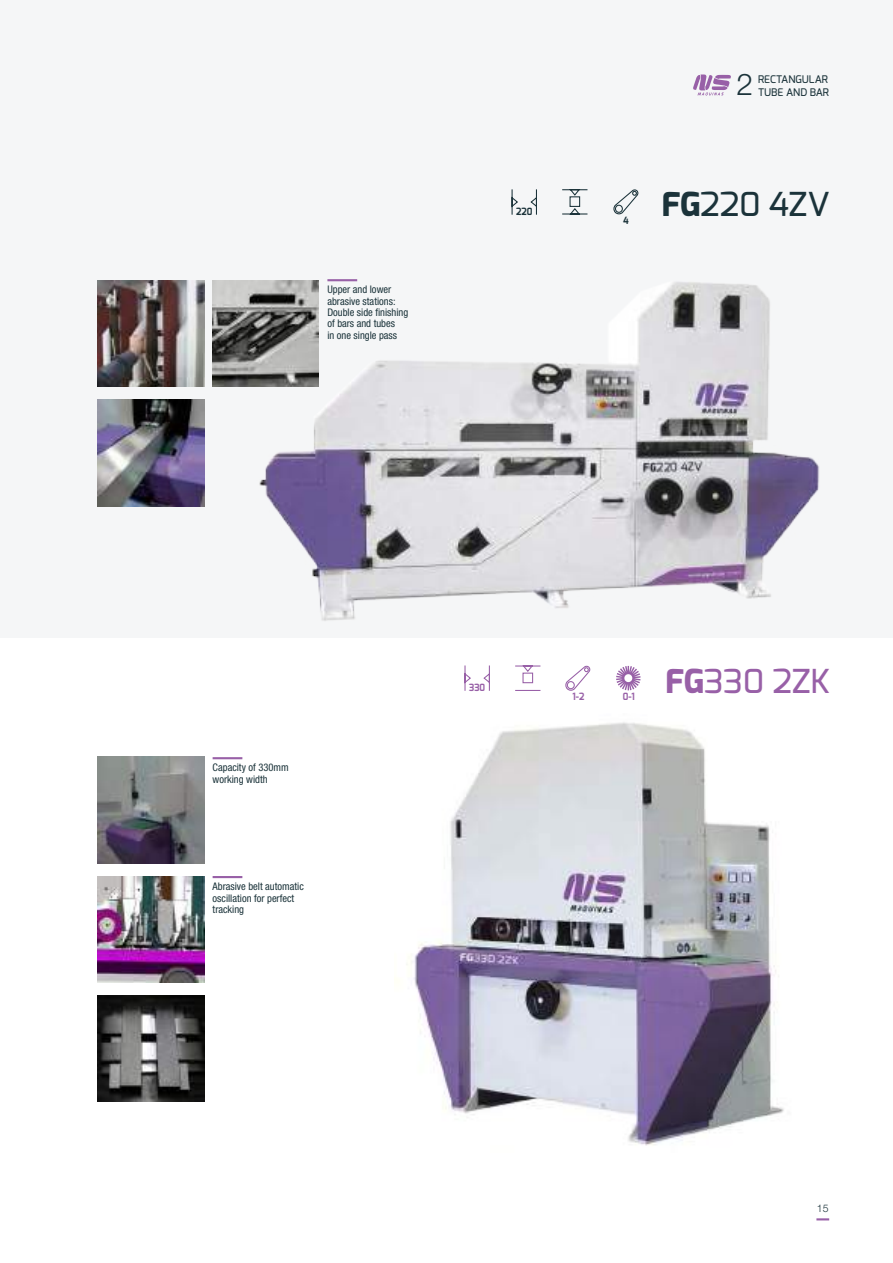
<style>
.page{position:relative;width:893px;height:1263px;background:#fff}
.page>*{position:absolute;margin:0;border:0;box-sizing:border-box;transform-origin:0 0}
.t1{font:500 33px "Exo";color:#9860a7}
.t2{font:500 33px "Exo";color:#1b333a}
.t3{font:300 30px "Helvetica Neue LT Std";color:#1b333a}
.t4{font:condensed 10.5px/11.4px "Helvetica Neue LT Std";color:#1b333a}
.t5{font:500 10.5px/12.6px "Exo";color:#1b333a}
.t6{font:300 10.5px "Helvetica Neue LT Std";color:#1b333a}
.t7{font:700 10.05px "Exo";color:#9860a7;scale:.9 1}
.t8{font:700 10.05px "Exo";color:#1b333a;scale:.9 1}
.s1{font-weight:800}
</style>
<div class="page">
<div style="left:0;top:0;width:893px;height:638px;background:#f5f6f7"></div>
<img style="left:256px;top:279px;width:563px;height:342px">
<img style="left:394px;top:722px;width:390px;height:424px">
<svg style="left:816px;top:1218px;width:13px;height:2px"></svg>
<svg style="left:693px;top:74px;width:38px;height:22px"></svg>
<img style="left:98px;top:757px;width:106px;height:106px">
<img style="left:98px;top:876px;width:106px;height:106px">
<img style="left:98px;top:995px;width:106px;height:106px">
<hr style="left:213px;top:757px;width:29px;height:2px;background:#9860a7">
<hr style="left:213px;top:876px;width:29px;height:2px;background:#9860a7">
<img style="left:98px;top:281px;width:106px;height:106px">
<img style="left:213px;top:281px;width:106px;height:106px">
<img style="left:98px;top:400px;width:106px;height:106px">
<hr style="left:327px;top:279px;width:30px;height:2px;background:#9860a7">
<svg style="left:613px;top:189px;width:25px;height:26px"></svg>
<svg style="left:562px;top:189px;width:26px;height:26px"></svg>
<svg style="left:565px;top:666px;width:25px;height:25px"></svg>
<svg style="left:616px;top:666px;width:25px;height:24px"></svg>
<svg style="left:464px;top:665px;width:26px;height:26px"></svg>
<svg style="left:515px;top:665px;width:26px;height:26px"></svg>
<svg style="left:511px;top:189px;width:26px;height:26px"></svg>
<p class="t4" style="left:327px;top:284px;width:82px">Upper and lower abrasive stations:<br>Double side finishing of bars and tubes<br>in one single pass</p>
<h2 class="t3" style="left:736px;top:66px;width:18px">2</h2>
<p class="t5" style="left:758px;top:73px;width:73px">RECTANGULAR<br>TUBE AND BAR</p>
<p class="t8" style="left:623px;top:213px;width:8px">4</p>
<h1 class="t2" style="left:662px;top:183px;width:169px"><span class="s1">FG</span>220 4ZV</h1>
<p class="t4" style="left:213px;top:762px;width:78px">Capacity of 330mm working width</p>
<p class="t4" style="left:213px;top:881px;width:93px">Abrasive belt automatic oscillation for perfect tracking</p>
<p class="t7" style="left:469px;top:681px;width:19px">330</p>
<p class="t7" style="left:572px;top:690px;width:15px">1-2</p>
<p class="t7" style="left:623px;top:690px;width:15px">0-1</p>
<h1 class="t1" style="left:665px;top:659px;width:166px"><span class="s1">FG</span>330 2ZK</h1>
<p class="t6" style="left:817px;top:1202px;width:13px">15</p>
</div>
